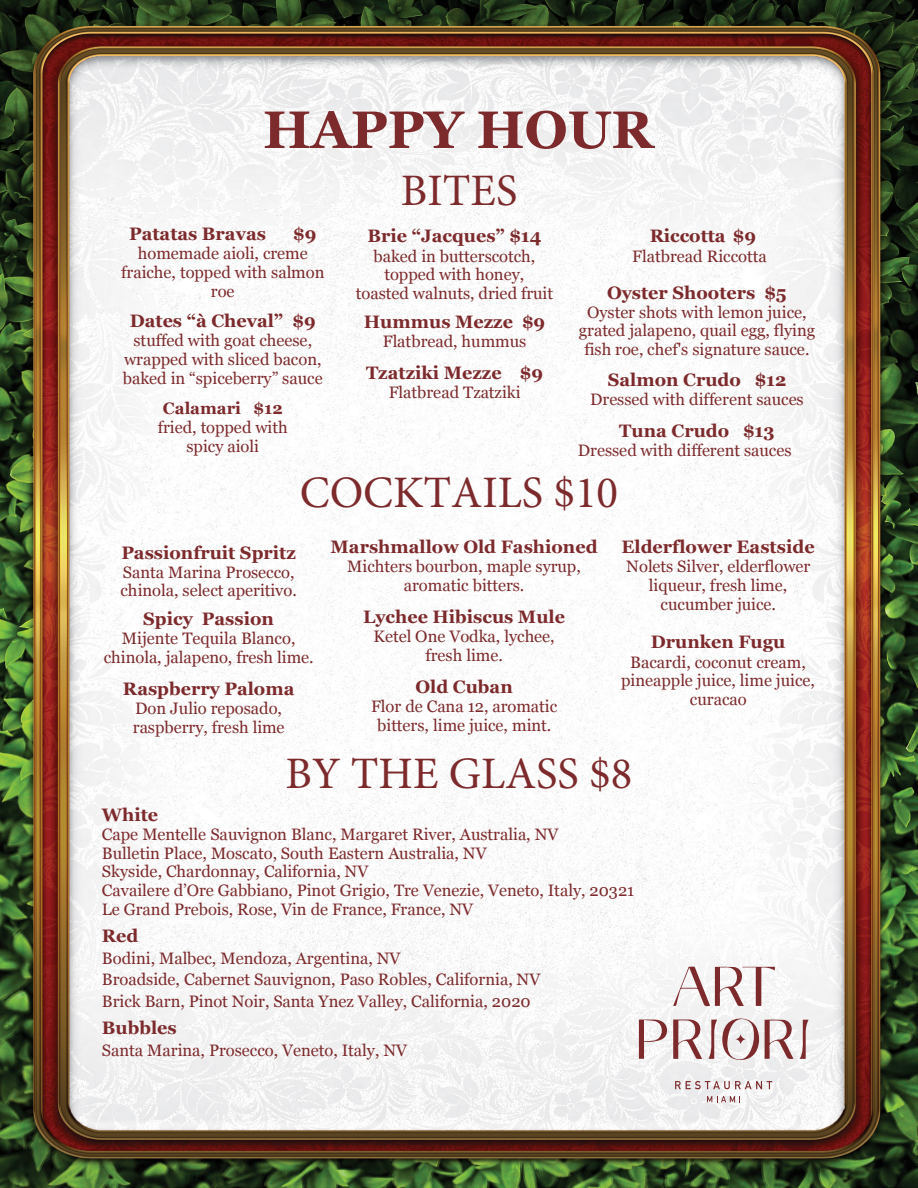
<style>
.page{position:relative;width:918px;height:1188px;background:#fff}
.page>*{position:absolute;margin:0;border:0;box-sizing:border-box;transform-origin:0 0}
.t1{font:700 52.5px "Georgia";color:#7d2a2c}
.t2{font:45px "Minion Pro";color:#7d2a2c}
.t3{font:700 18px "Georgia";color:#7d2a2c}
.t4{font:16.5px/18.8px "Georgia";color:#7d2a2c;text-align:center}
.t5{font:700 16.5px "Georgia";color:#7d2a2c}
</style>
<div class="page">
<img style="left:0;top:0;width:918px;height:1188px">
<svg style="left:673px;top:1020px;width:29px;height:39px"></svg>
<svg style="left:639px;top:1019px;width:28px;height:40px"></svg>
<svg style="left:673px;top:967px;width:102px;height:39px"></svg>
<svg style="left:709px;top:1016px;width:85px;height:45px"></svg>
<svg style="left:800px;top:1020px;width:8px;height:39px"></svg>
<svg style="left:735px;top:1034px;width:11px;height:10px"></svg>
<svg style="left:675px;top:1081px;width:97px;height:8px"></svg>
<svg style="left:707px;top:1096px;width:33px;height:6px"></svg>
<h1 class="t1" style="left:263px;top:90px;width:392px">HAPPY HOUR</h1>
<p class="t3" style="left:129px;top:220px;width:138px">Patatas Bravas</p>
<p class="t3" style="left:293px;top:220px;width:25px">$9</p>
<p class="t4" style="left:121px;top:243px;width:205px">homemade aioli, creme fraiche, topped with salmon roe</p>
<p class="t3" style="left:130px;top:307px;width:187px">Dates “à Cheval” $9</p>
<p class="t4" style="left:123px;top:330px;width:202px">stuffed with goat cheese, wrapped with sliced bacon, baked in “spiceberry” sauce</p>
<p class="t5" style="left:163px;top:396px;width:121px">Calamari $12</p>
<p class="t4" style="left:158px;top:417px;width:131px">fried, topped with spicy aioli</p>
<h2 class="t2" style="left:401px;top:160px;width:118px">BITES</h2>
<p class="t3" style="left:368px;top:223px;width:175px">Brie “Jacques” $14</p>
<p class="t4" style="left:356px;top:246px;width:199px">baked in butterscotch, topped with honey,<br>toasted walnuts, dried fruit</p>
<p class="t3" style="left:364px;top:308px;width:183px">Hummus Mezze $9</p>
<p class="t4" style="left:383px;top:331px;width:145px">Flatbread, hummus</p>
<p class="t3" style="left:366px;top:359px;width:179px">Tzatziki Mezze $9</p>
<p class="t4" style="left:389px;top:382px;width:133px">Flatbread Tzatziki</p>
<p class="t3" style="left:650px;top:223px;width:108px">Riccotta $9</p>
<p class="t4" style="left:632px;top:246px;width:136px">Flatbread Riccotta</p>
<p class="t3" style="left:607px;top:279px;width:181px">Oyster Shooters $5</p>
<p class="t4" style="left:579px;top:302px;width:238px">Oyster shots with lemon juice, grated jalapeno, quail egg, flying fish roe, chef's signature sauce.</p>
<p class="t3" style="left:608px;top:366px;width:180px">Salmon Crudo $12</p>
<p class="t4" style="left:590px;top:389px;width:215px">Dressed with different sauces</p>
<p class="t3" style="left:619px;top:417px;width:157px">Tuna Crudo $13</p>
<p class="t4" style="left:578px;top:440px;width:215px">Dressed with different sauces</p>
<h2 class="t2" style="left:300px;top:463px;width:320px">COCKTAILS $10</h2>
<p class="t3" style="left:121px;top:539px;width:176px">Passionfruit Spritz</p>
<p class="t4" style="left:120px;top:562px;width:178px;text-align:left">Santa Marina Prosecco, chinola, select aperitivo.</p>
<p class="t3" style="left:143px;top:605px;width:132px">Spicy Passion</p>
<p class="t4" style="left:104px;top:628px;width:212px">Mijente Tequila Blanco, chinola, jalapeno, fresh lime.</p>
<p class="t3" style="left:123px;top:675px;width:173px">Raspberry Paloma</p>
<p class="t4" style="left:133px;top:698px;width:153px;text-align:left">Don Julio reposado, raspberry, fresh lime</p>
<p class="t3" style="left:331px;top:533px;width:269px">Marshmallow Old Fashioned</p>
<p class="t4" style="left:347px;top:556px;width:235px">Michters bourbon, maple syrup, aromatic bitters.</p>
<p class="t3" style="left:363px;top:603px;width:203px">Lychee Hibiscus Mule</p>
<p class="t4" style="left:374px;top:626px;width:183px">Ketel One Vodka, lychee, fresh lime.</p>
<p class="t3" style="left:416px;top:673px;width:99px">Old Cuban</p>
<p class="t4" style="left:371px;top:696px;width:188px">Flor de Cana 12, aromatic bitters, lime juice, mint.</p>
<p class="t3" style="left:622px;top:533px;width:195px">Elderflower Eastside</p>
<p class="t4" style="left:626px;top:556px;width:185px">Nolets Silver, elderflower liqueur, fresh lime, cucumber juice.</p>
<p class="t3" style="left:651px;top:629px;width:136px">Drunken Fugu</p>
<p class="t4" style="left:621px;top:652px;width:195px">Bacardi, coconut cream, pineapple juice, lime juice, curacao</p>
<h2 class="t2" style="left:286px;top:744px;width:348px">BY THE GLASS $8</h2>
<p class="t3" style="left:102px;top:801px;width:58px">White</p>
<p class="t4" style="left:102px;top:824px;width:534px;text-align:left">Cape Mentelle Sauvignon Blanc, Margaret River, Australia, NV<br>Bulletin Place, Moscato, South Eastern Australia, NV<br>Skyside, Chardonnay, California, NV<br>Cavailere d’Ore Gabbiano, Pinot Grigio, Tre Venezie, Veneto, Italy, 20321<br>Le Grand Prebois, Rose, Vin de France, France, NV</p>
<p class="t3" style="left:102px;top:922px;width:38px">Red</p>
<p class="t4" style="left:102px;top:947px;width:440px;line-height:21.6px;text-align:left">Bodini, Malbec, Mendoza, Argentina, NV<br>Broadside, Cabernet Sauvignon, Paso Robles, California, NV<br>Brick Barn, Pinot Noir, Santa Ynez Valley, California, 2020</p>
<p class="t3" style="left:102px;top:1014px;width:76px">Bubbles</p>
<p class="t4" style="left:102px;top:1040px;width:307px">Santa Marina, Prosecco, Veneto, Italy, NV</p>
</div>
